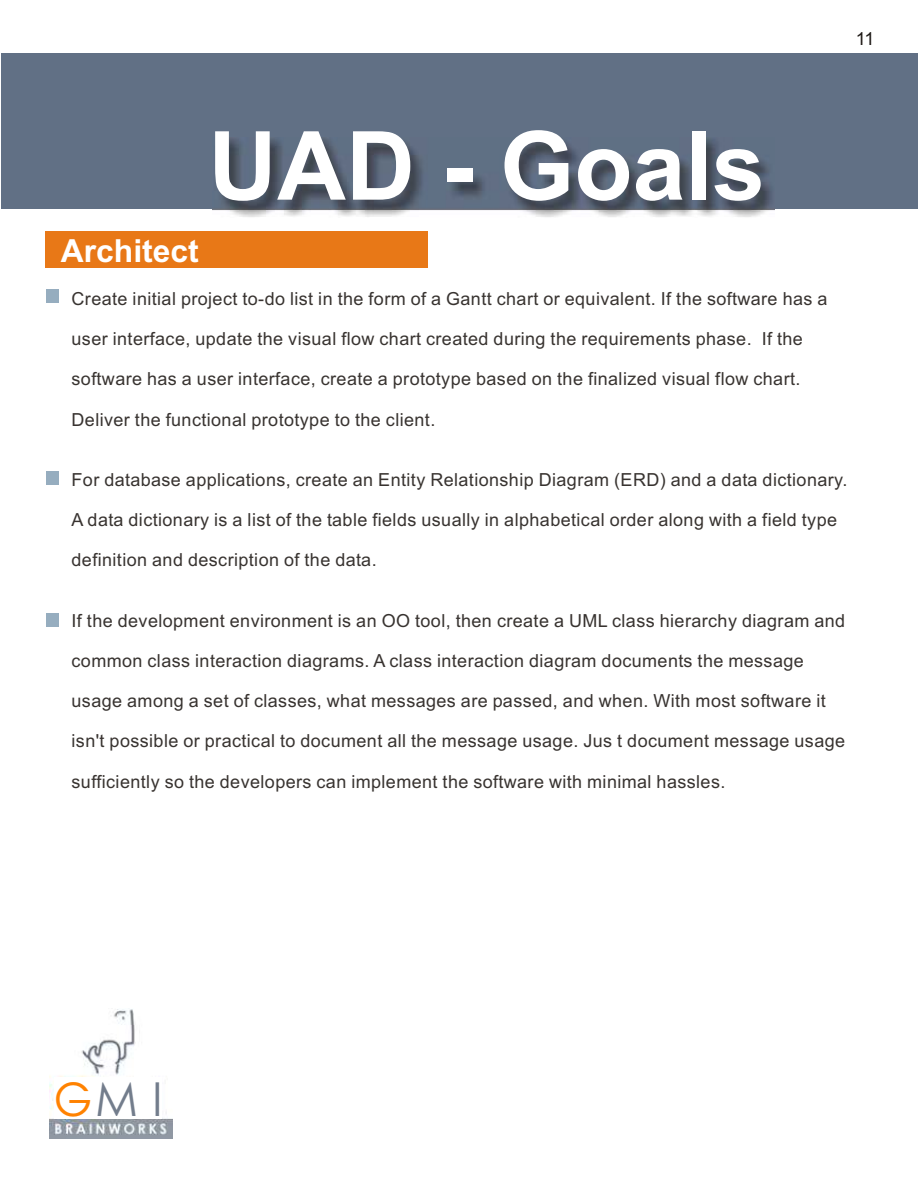
<style>
.page{position:relative;width:918px;height:1188px;background:#fff}
.page>*{position:absolute;margin:0;border:0;box-sizing:border-box;transform-origin:0 0}
.t1{font:700 95.4px "Arial";color:#fff}
.t2{font:46.8px "Century Gothic";color:#737d8c}
.t3{font:700 31.8px "Arial";color:#fff}
.t4{font:18px "Arial";letter-spacing:.02em;color:#383330}
.t5{font:18px "Arial";color:#1f1a17}
.s1{font-family:"Avant Garde Bk BT";color:#ff8200}
</style>
<div class="page">
<img style="left:49px;top:1009px;width:123px;height:130px">
<div style="left:55px;top:1078px;width:107px;height:41px;background:#fff"></div>
<div style="left:45px;top:231px;width:383px;height:37px;background:#e87817"></div>
<div style="left:46px;top:289px;width:12px;height:13px;background:#96adbf"></div>
<div style="left:46px;top:471px;width:12px;height:13px;background:#96adbf"></div>
<div style="left:46px;top:614px;width:12px;height:13px;background:#96adbf"></div>
<div style="left:1px;top:53px;width:917px;height:155px;background:#617085"></div>
<img style="left:212px;top:137px;width:563px;height:80px">
<p class="t5" style="left:856px;top:32px;width:20px">11</p>
<h3 class="t3" style="left:61px;top:239px;width:139px">Architect</h3>
<h1 class="t1" style="left:208px;top:130px;width:558px">UAD - Goals</h1>
<p class="t4" style="left:72px;top:292px;width:757px">Create initial project to-do list in the form of a Gantt chart or equivalent. If the software has a</p>
<p class="t4" style="left:72px;top:332px;width:733px">user interface, update the visual flow chart created during the requirements phase. If the</p>
<p class="t4" style="left:72px;top:372px;width:730px">software has a user interface, create a prototype based on the finalized visual flow chart.</p>
<p class="t4" style="left:72px;top:413px;width:365px">Deliver the functional prototype to the client.</p>
<p class="t4" style="left:72px;top:473px;width:777px">For database applications, create an Entity Relationship Diagram (ERD) and a data dictionary.</p>
<p class="t4" style="left:72px;top:513px;width:767px">A data dictionary is a list of the table fields usually in alphabetical order along with a field type</p>
<p class="t4" style="left:72px;top:553px;width:307px">definition and description of the data.</p>
<p class="t4" style="left:72px;top:614px;width:775px">If the development environment is an OO tool, then create a UML class hierarchy diagram and</p>
<p class="t4" style="left:72px;top:654px;width:734px">common class interaction diagrams. A class interaction diagram documents the message</p>
<p class="t4" style="left:72px;top:694px;width:756px">usage among a set of classes, what messages are passed, and when. With most software it</p>
<p class="t4" style="left:72px;top:734px;width:775px">isn't possible or practical to document all the message usage. Jus t document message usage</p>
<p class="t4" style="left:72px;top:774px;width:655px">sufficiently so the developers can implement the software with minimal hassles.</p>
<h2 class="t2" style="left:55px;top:1081px;width:109px"><span class="s1">G</span>MI</h2>
</div>
